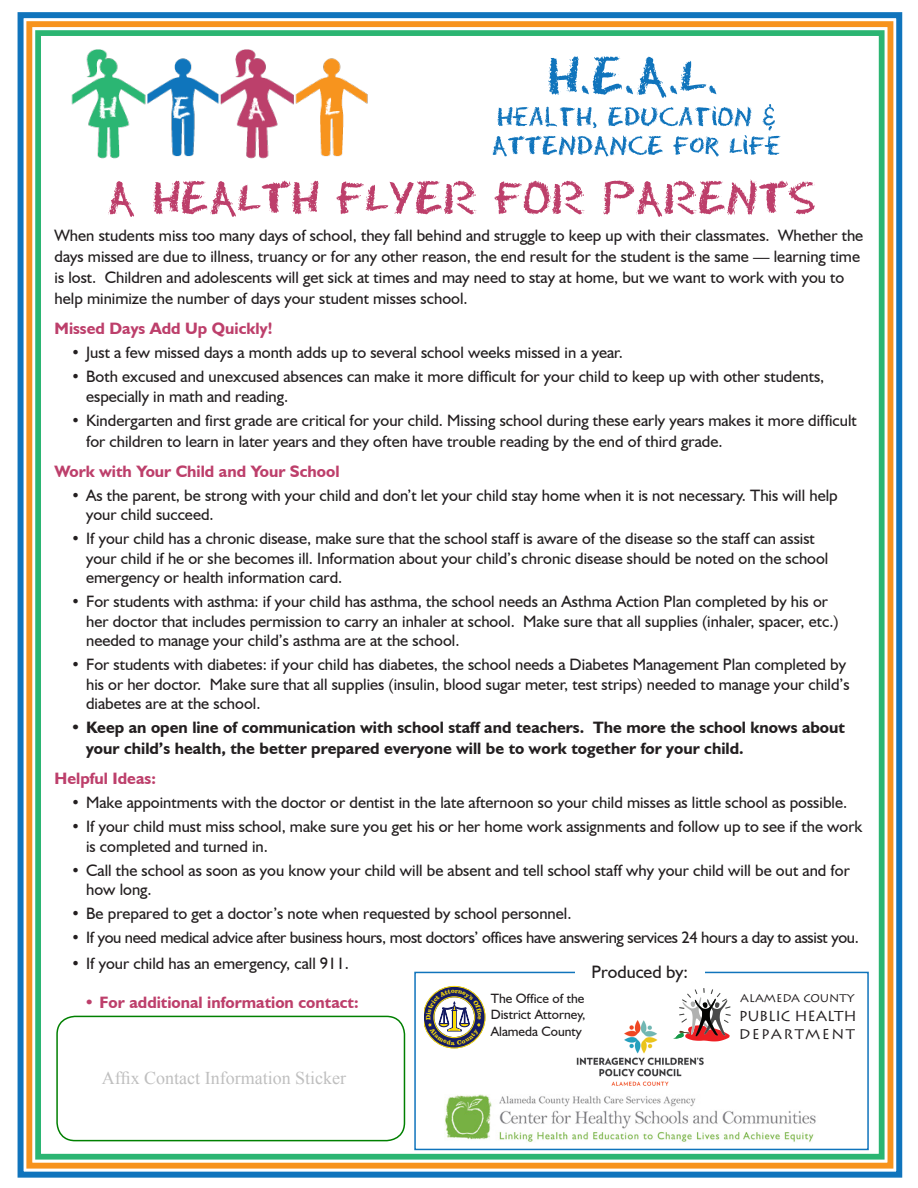
<style>
.page{position:relative;width:918px;height:1188px;background:#fff}
.page>*{position:absolute;margin:0;border:0;box-sizing:border-box;transform-origin:0 0}
.t1{font:18px "Times New Roman";color:#bfbfbf}
.t2{font:18px "Humanist 521 BT";color:#231f20}
.t3{font:16.5px/19.5px "Humanist 521 BT";color:#231f20}
.t4{font:700 16.5px/21px "Humanist 521 BT";color:#231f20}
.t5{font:16.5px "Humanist 521 BT";letter-spacing:-.02em;color:#231f20}
.t6{font:700 16.5px "Humanist 521 BT";color:#bd3f6b}
.t7{font:14.55px "Lithos Pro";letter-spacing:-.015em;color:#231f20}
.t8{font:14.1px "Lithos Pro";letter-spacing:.11em;color:#231f20}
.t9{font:13.5px "Humanist 521 BT";color:#231f20}
.t10{font:11.1px "Lithos Pro";color:#231f20}
.t11{font:700 6.45px "Clarendon BT";color:#fbdc07}
.s1{font-family:"Times New Roman";font-size:18px}
</style>
<div class="page">
<div style="left:414px;top:972px;width:455px;height:178px;border:2px solid #1074bc"></div>
<svg style="left:492px;top:104px;width:289px;height:53px"></svg>
<div style="left:56px;top:1016px;width:349px;height:125px;border:2px solid #008000;border-radius:18px"></div>
<img style="left:71px;top:49px;width:297px;height:110px">
<svg style="left:549px;top:56px;width:167px;height:42px"></svg>
<div style="left:26px;top:21px;width:867px;height:1148px;border:6px solid #f7931d"></div>
<div style="left:35px;top:30px;width:850px;height:1130px;border:6px solid #2bb572"></div>
<div style="left:18px;top:12px;width:884px;height:1166px;border:6px solid #1074bc"></div>
<img style="left:576px;top:1020px;width:128px;height:66px">
<div style="left:575px;top:964px;width:130px;height:23px;background:#fff"></div>
<svg style="left:673px;top:988px;width:58px;height:53px"></svg>
<svg style="left:108px;top:179px;width:707px;height:38px"></svg>
<img style="left:444px;top:1094px;width:372px;height:48px">
<svg style="left:424px;top:986px;width:61px;height:62px"></svg>
<p class="t3" style="left:55px;top:225px;width:810px;line-height:21px">When students miss too many days of school, they fall behind and struggle to keep up with their classmates. Whether the days missed are due to illness, truancy or for any other reason, the end result for the student is the same — learning time is lost. Children and adolescents will get sick at times and may need to stay at home, but we want to work with you to help minimize the number of days your student misses school.</p>
<p class="t6" style="left:55px;top:318px;width:220px">Missed Days Add Up Quickly!</p>
<p class="t3" style="left:73px;top:342px;width:552px"><span class="s1">•</span> Just a few missed days a month adds up to several school weeks missed in a year.</p>
<p class="t3" style="left:86px;top:366px;width:740px;text-indent:-14px"><span class="s1">•</span> Both excused and unexcused absences can make it more difficult for your child to keep up with other students, especially in math and reading.</p>
<p class="t3" style="left:86px;top:409px;width:772px;line-height:21px;text-indent:-14px"><span class="s1">•</span> Kindergarten and first grade are critical for your child. Missing school during these early years makes it more difficult for children to learn in later years and they often have trouble reading by the end of third grade.</p>
<p class="t6" style="left:55px;top:461px;width:286px">Work with Your Child and Your School</p>
<p class="t3" style="left:86px;top:485px;width:753px;text-indent:-14px"><span class="s1">•</span> As the parent, be strong with your child and don’t let your child stay home when it is not necessary. This will help your child succeed.</p>
<p class="t3" style="left:86px;top:528px;width:744px;text-indent:-14px"><span class="s1">•</span> If your child has a chronic disease, make sure that the school staff is aware of the disease so the staff can assist your child if he or she becomes ill. Information about your child’s chronic disease should be noted on the school emergency or health information card.</p>
<p class="t3" style="left:86px;top:591px;width:754px;text-indent:-14px"><span class="s1">•</span> For students with asthma: if your child has asthma, the school needs an Asthma Action Plan completed by his or her doctor that includes permission to carry an inhaler at school. Make sure that all supplies (inhaler, spacer, etc.) needed to manage your child’s asthma are at the school.</p>
<p class="t3" style="left:86px;top:654px;width:765px;text-indent:-14px"><span class="s1">•</span> For students with diabetes: if your child has diabetes, the school needs a Diabetes Management Plan completed by his or her doctor. Make sure that all supplies (insulin, blood sugar meter, test strips) needed to manage your child’s diabetes are at the school.</p>
<p class="t4" style="left:86px;top:717px;width:760px;text-indent:-14px"><span class="s1">•</span> Keep an open line of communication with school staff and teachers. The more the school knows about your child’s health, the better prepared everyone will be to work together for your child.</p>
<p class="t6" style="left:55px;top:768px;width:103px">Helpful Ideas:</p>
<p class="t3" style="left:73px;top:792px;width:776px"><span class="s1">•</span> Make appointments with the doctor or dentist in the late afternoon so your child misses as little school as possible.</p>
<p class="t3" style="left:86px;top:816px;width:778px;text-indent:-14px"><span class="s1">•</span> If your child must miss school, make sure you get his or her home work assignments and follow up to see if the work is completed and turned in.</p>
<p class="t3" style="left:86px;top:860px;width:765px;text-indent:-14px"><span class="s1">•</span> Call the school as soon as you know your child will be absent and tell school staff why your child will be out and for how long.</p>
<p class="t3" style="left:73px;top:903px;width:500px"><span class="s1">•</span> Be prepared to get a doctor’s note when requested by school personnel.</p>
<p class="t5" style="left:73px;top:927px;width:788px"><span class="s1">•</span> If you need medical advice after business hours, most doctors’ offices have answering services 24 hours a day to assist you.</p>
<p class="t3" style="left:73px;top:953px;width:278px"><span class="s1">•</span> If your child has an emergency, call 911.</p>
<p class="t6" style="left:86px;top:992px;width:274px"><span class="s1">•</span> For additional information contact:</p>
<p class="t2" style="left:592px;top:961px;width:98px">Produced by:</p>
<p class="t9" style="left:491px;top:990px;width:95px">The Office of the</p>
<p class="t9" style="left:491px;top:1007px;width:96px">District Attorney,</p>
<p class="t9" style="left:491px;top:1023px;width:93px">Alameda County</p>
<p class="t10" style="left:740px;top:992px;width:116px">ALAMEDA COUNTY</p>
<p class="t7" style="left:739px;top:1008px;width:120px">PUBLIC HEALTH</p>
<p class="t8" style="left:739px;top:1026px;width:118px">DEPARTMENT</p>
<p class="t11" style="left:424px;top:1020px;width:7px;rotate:-90deg">D</p>
<p class="t1" style="left:102px;top:1066px;width:246px">Affix Contact Information Sticker</p>
</div>
